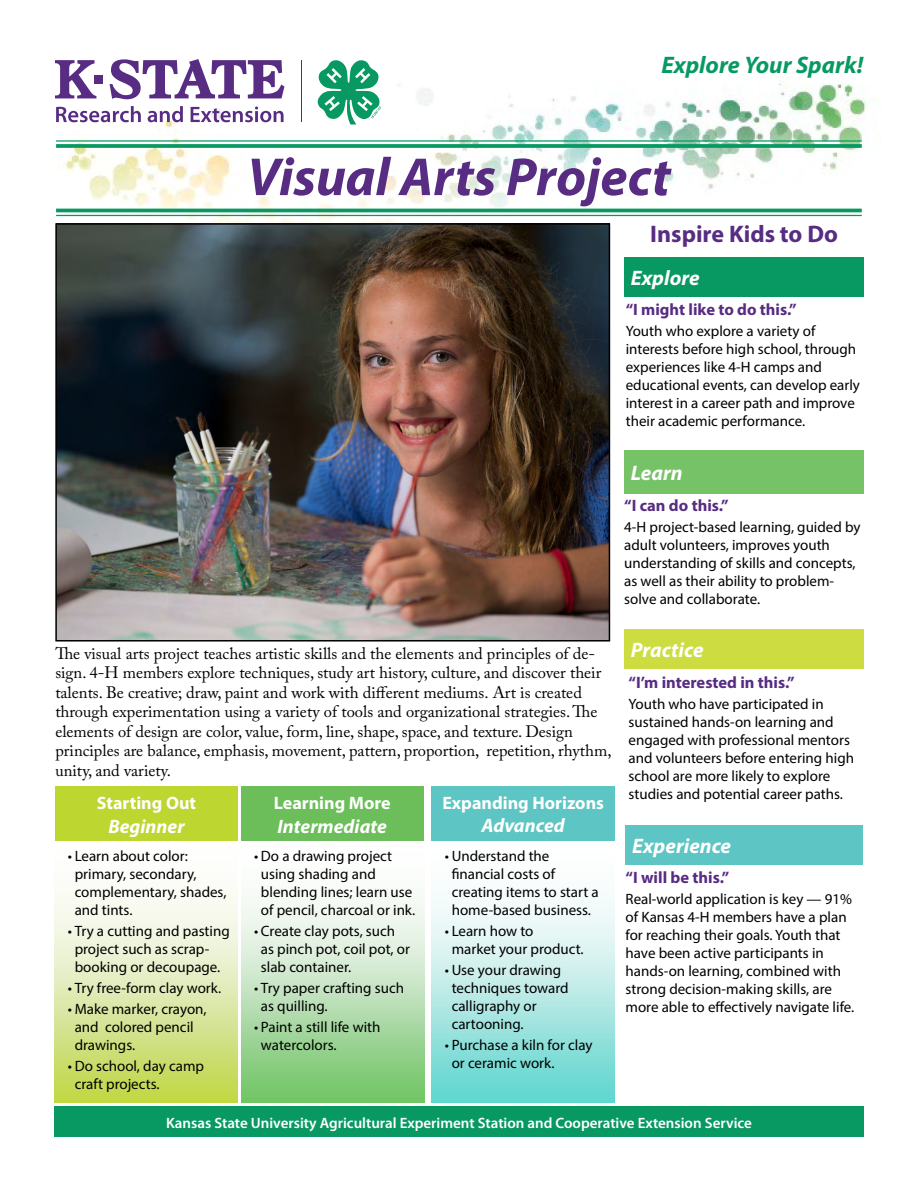
<style>
.page{position:relative;width:918px;height:1188px;background:#fff}
.page>*{position:absolute;margin:0;border:0;box-sizing:border-box;transform-origin:0 0}
.t1{font:italic 700 54px "Myriad Pro";color:#572c82}
.t2{font:italic 700 24px "Myriad Pro";color:#089963}
.t3{font:700 24px "Myriad Pro";color:#572c82}
.t4{font:italic 700 21px "Myriad Pro";color:#fff}
.t5{font:italic 700 19.5px "Myriad Pro";color:#fff}
.t6{font:700 18px "Myriad Pro";color:#fff}
.t7{font:16.5px/19.5px "Adobe Caslon Pro";color:#000}
.t8{font:700 16.5px "Myriad Pro";color:#572c82}
.t9{font:15px/18px "Myriad Pro";color:#000}
.t10{font:600 15px "Myriad Pro";color:#fff}
</style>
<div class="page">
<img style="left:55px;top:83px;width:812px;height:141px">
<svg style="left:54px;top:892px;width:184px;height:210px;background:#dee9a9"></svg>
<div style="left:241px;top:841px;width:184px;height:261px;background:linear-gradient(to bottom,#fff,#7bc671)"></div>
<div style="left:431px;top:841px;width:184px;height:261px;background:linear-gradient(to bottom,#fff,#6bd7d0)"></div>
<div style="left:95px;top:75px;width:8px;height:8px;background:#572c82"></div>
<svg style="left:55px;top:60px;width:41px;height:38px"></svg>
<svg style="left:110px;top:59px;width:174px;height:40px"></svg>
<svg style="left:56px;top:106px;width:85px;height:16px"></svg>
<svg style="left:148px;top:106px;width:35px;height:16px"></svg>
<svg style="left:191px;top:107px;width:93px;height:15px"></svg>
<hr style="left:301px;top:60px;width:1px;height:62px;background:#572c82">
<svg style="left:317px;top:60px;width:64px;height:65px"></svg>
<hr style="left:56px;top:140px;width:806px;height:2px;background:#089963">
<svg style="left:56px;top:144px;width:806px;height:4px;background:#159e6b"></svg>
<hr style="left:56px;top:209px;width:806px;height:3px;background:#089963">
<hr style="left:56px;top:215px;width:806px;height:1px;background:#089963">
<div style="left:54px;top:1107px;width:810px;height:30px;background:#089963"></div>
<img style="left:58px;top:226px;width:549px;height:413px">
<div style="left:55px;top:223px;width:555px;height:419px;border:2px solid #000"></div>
<div style="left:624px;top:258px;width:240px;height:39px;background:#089963"></div>
<div style="left:624px;top:450px;width:240px;height:44px;background:#76c267"></div>
<div style="left:624px;top:629px;width:240px;height:40px;background:#cddd41"></div>
<div style="left:55px;top:787px;width:183px;height:54px;background:#bed630"></div>
<div style="left:241px;top:787px;width:182px;height:54px;background:#6bbe59"></div>
<div style="left:431px;top:787px;width:184px;height:54px;background:#5dc5c3"></div>
<div style="left:626px;top:825px;width:237px;height:39px;background:#5dc5c3"></div>
<h2 class="t2" style="left:661px;top:50px;width:203px">Explore Your Spark!</h2>
<h1 class="t1" style="left:247px;top:142px;width:425px">Visual Arts Project</h1>
<h2 class="t3" style="left:650px;top:218px;width:189px">Inspire Kids to Do</h2>
<h3 class="t4" style="left:631px;top:265px;width:70px">Explore</h3>
<p class="t8" style="left:626px;top:298px;width:173px">“I might like to do this.”</p>
<p class="t9" style="left:626px;top:321px;width:236px">Youth who explore a variety of interests before high school, through experiences like 4-H camps and educational events, can develop early interest in a career path and improve their academic performance.</p>
<h3 class="t4" style="left:631px;top:459px;width:53px">Learn</h3>
<p class="t8" style="left:624px;top:495px;width:106px">“I can do this.”</p>
<p class="t9" style="left:624px;top:518px;width:238px">4-H project-based learning, guided by adult volunteers, improves youth understanding of skills and concepts, as well as their ability to problem&shy;solve and collaborate.</p>
<p class="t7" style="left:55px;top:643px;width:558px">The visual arts project teaches artistic skills and the elements and principles of de&shy;sign. 4-H members explore techniques, study art history, culture, and discover their talents. Be creative; draw, paint and work with different mediums. Art is created through experimentation using a variety of tools and organizational strategies. The elements of design are color, value, form, line, shape, space, and texture. Design principles are balance, emphasis, movement, pattern, proportion, repetition, rhythm, unity, and variety.</p>
<p class="t6" style="left:97px;top:792px;width:101px">Starting Out</p>
<h3 class="t5" style="left:108px;top:814px;width:78px">Beginner</h3>
<p class="t9" style="left:75px;top:846px;width:153px;text-indent:-7px">• Learn about color: primary, secondary, complementary, shades, and tints.</p>
<p class="t9" style="left:75px;top:921px;width:157px;text-indent:-7px">• Try a cutting and pasting project such as scrap&shy;booking or decoupage.</p>
<p class="t9" style="left:68px;top:978px;width:155px">• Try free-form clay work.</p>
<p class="t9" style="left:75px;top:999px;width:133px;text-indent:-7px">• Make marker, crayon, and colored pencil drawings.</p>
<p class="t9" style="left:75px;top:1056px;width:131px;text-indent:-7px">• Do school, day camp craft projects.</p>
<p class="t6" style="left:274px;top:792px;width:118px">Learning More</p>
<h3 class="t5" style="left:278px;top:814px;width:111px">Intermediate</h3>
<p class="t9" style="left:261px;top:846px;width:156px;text-indent:-7px">• Do a drawing project using shading and blending lines; learn use of pencil, charcoal or ink.</p>
<p class="t9" style="left:261px;top:921px;width:151px;text-indent:-7px">• Create clay pots, such as pinch pot, coil pot, or slab container.</p>
<p class="t9" style="left:261px;top:978px;width:145px;text-indent:-7px">• Try paper crafting such as quilling.</p>
<p class="t9" style="left:261px;top:1017px;width:121px;text-indent:-7px">• Paint a still life with watercolors.</p>
<p class="t6" style="left:442px;top:791px;width:163px">Expanding Horizons</p>
<h3 class="t5" style="left:482px;top:813px;width:85px">Advanced</h3>
<p class="t9" style="left:452px;top:846px;width:149px;text-indent:-7px">• Understand the financial costs of creating items to start a home-based business.</p>
<p class="t9" style="left:452px;top:921px;width:134px;text-indent:-7px">• Learn how to<br>market your product.</p>
<p class="t9" style="left:452px;top:960px;width:119px;text-indent:-7px">• Use your drawing techniques toward calligraphy or cartooning.</p>
<p class="t9" style="left:452px;top:1035px;width:142px;text-indent:-7px">• Purchase a kiln for clay or ceramic work.</p>
<h3 class="t4" style="left:631px;top:636px;width:74px">Practice</h3>
<p class="t8" style="left:629px;top:672px;width:168px">“I’m interested in this.”</p>
<p class="t9" style="left:629px;top:695px;width:227px">Youth who have participated in sustained hands-on learning and engaged with professional mentors and volunteers before entering high school are more likely to explore studies and potential career paths.</p>
<h3 class="t4" style="left:632px;top:832px;width:100px">Experience</h3>
<p class="t8" style="left:626px;top:867px;width:105px">“I will be this.”</p>
<p class="t9" style="left:626px;top:890px;width:230px">Real-world application is key — 91% of Kansas 4-H members have a plan for reaching their goals. Youth that have been active participants in hands-on learning, combined with strong decision-making skills, are more able to effectively navigate life.</p>
<p class="t10" style="left:166px;top:1113px;width:587px">Kansas State University Agricultural Experiment Station and Cooperative Extension Service</p>
</div>
